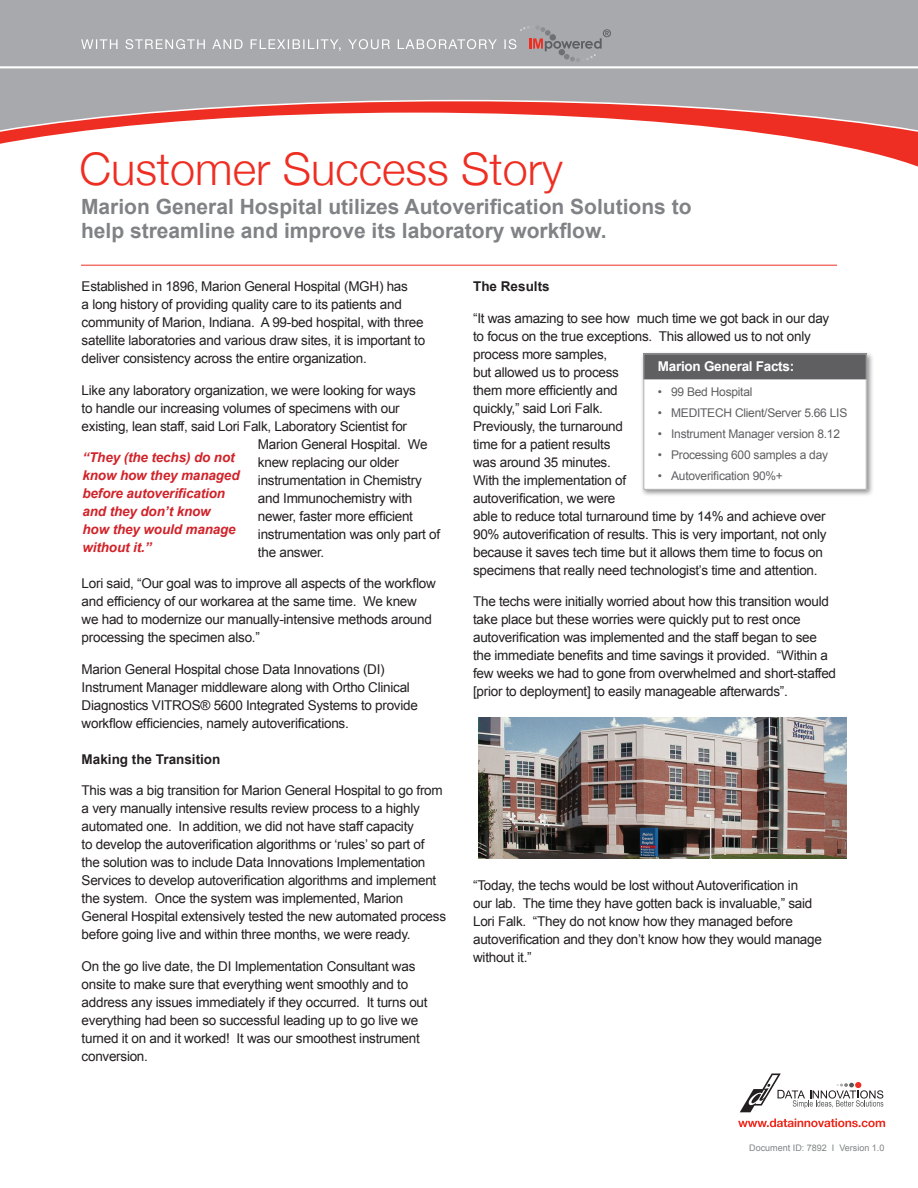
<style>
.page{position:relative;width:918px;height:1188px;background:#fff}
.page>*{position:absolute;margin:0;border:0;box-sizing:border-box;transform-origin:0 0}
.t1{font:300 45px "Helvetica Neue";color:#ee2e22}
.t2{font:700 21px/24px "Arial";color:#808285}
.t3{font:13.5px/18px "Arial";letter-spacing:-.02em;color:#231f20}
.t4{font:italic 700 13.5px/18px "Arial";letter-spacing:-.01em;color:#d1232a}
.t5{font:700 13.5px "Arial";color:#231f20}
.t6{font:700 13.5px "Arial";letter-spacing:-.02em;color:#fff}
.t7{font:12px "Arial";letter-spacing:-.02em;color:#5f5f62}
.t8{font:9px "Arial";color:#808285}
</style>
<div class="page">
<img style="left:478px;top:717px;width:368px;height:141px">
<div style="left:0;top:0;width:918px;height:241px;background:#a8a9ad"></div>
<svg style="left:140px;top:100px;width:638px;height:13px"></svg>
<svg style="left:0;top:113px;width:918px;height:152px;fill:#fff"></svg>
<hr style="left:0;top:67px;width:918px;height:1px;background:#fff">
<svg style="left:81px;top:26px;width:530px;height:36px"></svg>
<svg style="left:738px;top:1073px;width:147px;height:54px"></svg>
<hr style="left:81px;top:265px;width:756px;height:1px;background:#ee2e22">
<div style="left:640px;top:351px;width:234px;height:146px;background:#231f20;opacity:.5"></div>
<svg style="left:643px;top:353px;width:224px;height:137px"></svg>
<h1 class="t1" style="left:80px;top:132px;width:485px">Customer Success Story</h1>
<h2 class="t2" style="left:81px;top:196px;width:612px">Marion General Hospital utilizes Autoverification Solutions to help streamline and improve its laboratory workflow.</h2>
<p class="t3" style="left:82px;top:278px;width:345px">Established in 1896, Marion General Hospital (MGH) has<br>a long history of providing quality care to its patients and community of Marion, Indiana. A 99-bed hospital, with three satellite laboratories and various draw sites, it is important to deliver consistency across the entire organization.</p>
<p class="t3" style="left:82px;top:381px;width:336px">Like any laboratory organization, we were looking for ways</p>
<p class="t3" style="left:82px;top:399px;width:320px">to handle our increasing volumes of specimens with our</p>
<p class="t3" style="left:82px;top:417px;width:327px">existing, lean staff, said Lori Falk, Laboratory Scientist for</p>
<p class="t3" style="left:258px;top:435px;width:171px">Marion General Hospital. We</p>
<p class="t3" style="left:258px;top:453px;width:142px">knew replacing our older</p>
<p class="t3" style="left:258px;top:471px;width:165px">instrumentation in Chemistry</p>
<p class="t3" style="left:258px;top:489px;width:156px">and Immunochemistry with</p>
<p class="t3" style="left:258px;top:507px;width:157px">newer, faster more efficient</p>
<p class="t3" style="left:258px;top:525px;width:184px">instrumentation was only part of</p>
<p class="t3" style="left:258px;top:543px;width:68px">the answer.</p>
<p class="t3" style="left:82px;top:575px;width:356px">Lori said, “Our goal was to improve all aspects of the workflow and efficiency of our workarea at the same time. We knew we had to modernize our manually-intensive methods around processing the specimen also.”</p>
<p class="t3" style="left:82px;top:660px;width:338px">Marion General Hospital chose Data Innovations (DI)<br>Instrument Manager middleware along with Ortho Clinical Diagnostics VITROS® 5600 Integrated Systems to provide workflow efficiencies, namely autoverifications.</p>
<p class="t5" style="left:82px;top:750px;width:140px">Making the Transition</p>
<p class="t3" style="left:82px;top:782px;width:366px">This was a big transition for Marion General Hospital to go from a very manually intensive results review process to a highly automated one. In addition, we did not have staff capacity<br>to develop the autoverification algorithms or ‘rules’ so part of the solution was to include Data Innovations Implementation Services to develop autoverification algorithms and implement the system. Once the system was implemented, Marion General Hospital extensively tested the new automated process before going live and within three months, we were ready.</p>
<p class="t3" style="left:82px;top:957px;width:347px">On the go live date, the DI Implementation Consultant was onsite to make sure that everything went smoothly and to address any issues immediately if they occurred. It turns out everything had been so successful leading up to go live we turned it on and it worked! It was our smoothest instrument conversion.</p>
<p class="t4" style="left:82px;top:449px;width:159px">“They (the techs) do not know how they managed before autoverification and they don’t know how they would manage without it.”</p>
<p class="t5" style="left:473px;top:278px;width:78px">The Results</p>
<p class="t3" style="left:473px;top:309px;width:358px">“It was amazing to see how much time we got back in our day to focus on the true exceptions. This allowed us to not only process more samples,<br>but allowed us to process<br>them more efficiently and<br>quickly,” said Lori Falk.<br>Previously, the turnaround<br>time for a patient results<br>was around 35 minutes.<br>With the implementation of<br>autoverification, we were<br>able to reduce total turnaround time by 14% and achieve over 90% autoverification of results. This is very important, not only because it saves tech time but it allows them time to focus on specimens that really need technologist’s time and attention.</p>
<p class="t3" style="left:473px;top:593px;width:365px">The techs were initially worried about how this transition would take place but these worries were quickly put to rest once autoverification was implemented and the staff began to see the immediate benefits and time savings it provided. “Within a few weeks we had to gone from overwhelmed and short-staffed [prior to deployment] to easily manageable afterwards”.</p>
<p class="t6" style="left:658px;top:357px;width:138px">Marion General Facts:</p>
<p class="t7" style="left:658px;top:384px;width:96px">• 99 Bed Hospital</p>
<p class="t7" style="left:658px;top:405px;width:191px">• MEDITECH Client/Server 5.66 LIS</p>
<p class="t7" style="left:658px;top:426px;width:184px">• Instrument Manager version 8.12</p>
<p class="t7" style="left:658px;top:447px;width:172px">• Processing 600 samples a day</p>
<p class="t7" style="left:658px;top:468px;width:127px">• Autoverification 90%+</p>
<p class="t3" style="left:473px;top:876px;width:350px">“Today, the techs would be lost without Autoverification in<br>our lab. The time they have gotten back is invaluable,” said Lori Falk. “They do not know how they managed before autoverification and they don’t know how they would manage without it.”</p>
<p class="t8" style="left:749px;top:1142px;width:137px">Document ID: 7892 I Version 1.0</p>
</div>
